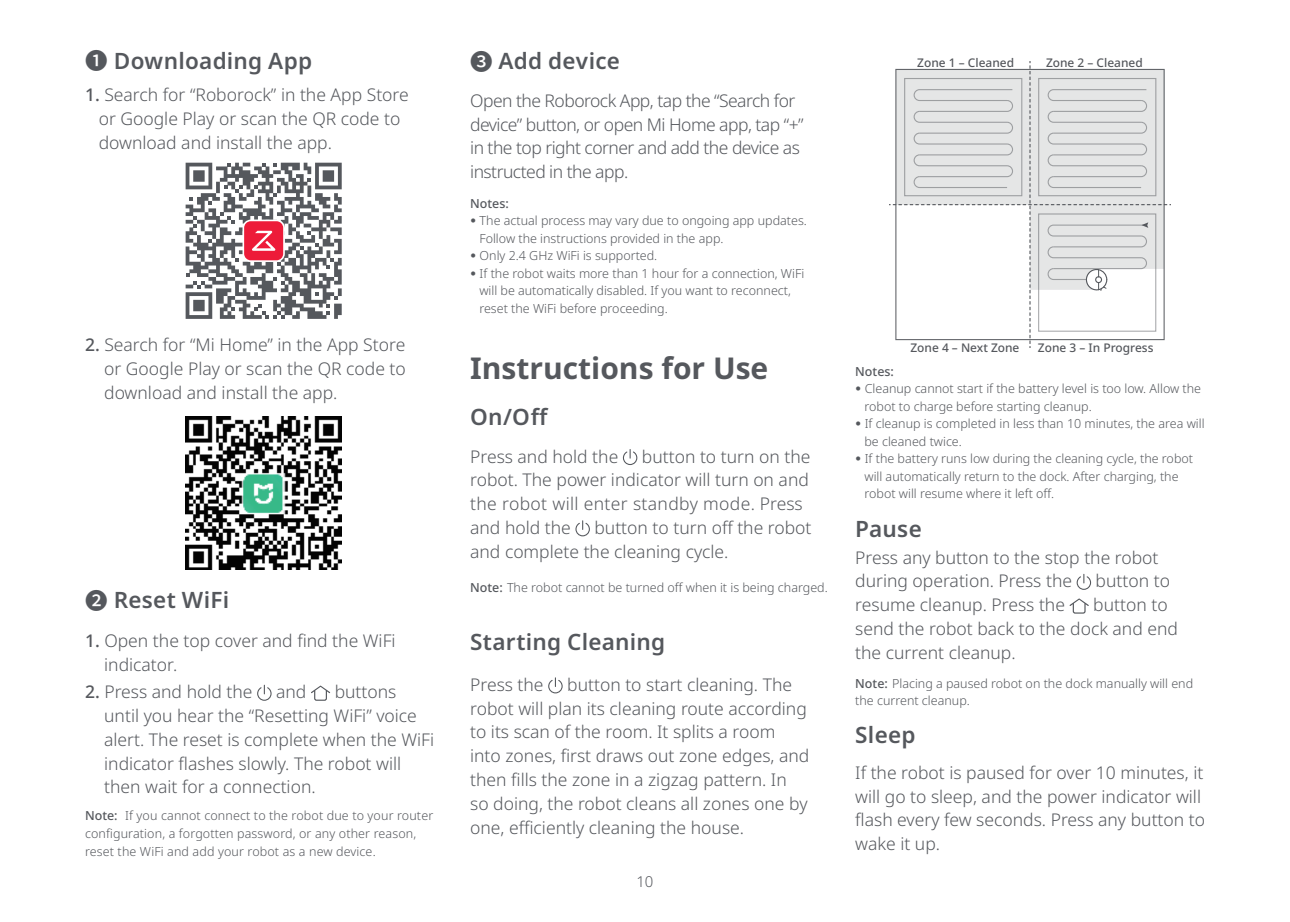
<style>
.page{position:relative;width:1290px;height:922px;background:#fff}
.page>*{position:absolute;margin:0;border:0;box-sizing:border-box;transform-origin:0 0}
.t1{font:700 30px "Noto Sans";color:#55585d}
.t2{font:600 22.5px "Noto Sans";letter-spacing:.01em;color:#55585d}
.t3{font:300 17.5px/23.8px "Noto Sans";color:#55585d}
.t4{font:300 17.5px/23.8px "Noto Sans";letter-spacing:-.03em;color:#55585d}
.t5{font:300 15px "Noto Sans";color:#55585d}
.t6{font:300 12.5px/17.5px "Noto Sans";color:#55585d}
.t7{font:500 12.5px "Noto Sans";color:#55585d}
.t8{font:500 12px "Noto Sans";color:#55585d}
.s1{font-family:"Noto Sans SC";font-weight:500}
.s2{font-weight:500}
.s3{font-family:"Ping Fang SC";font-weight:400}
</style>
<div class="page">
<img style="left:186px;top:416px;width:156px;height:153px">
<svg style="left:257px;top:684px;width:15px;height:16px"></svg>
<svg style="left:311px;top:685px;width:19px;height:15px"></svg>
<svg style="left:186px;top:163px;width:156px;height:156px"></svg>
<svg style="left:623px;top:449px;width:14px;height:16px"></svg>
<svg style="left:575px;top:520px;width:15px;height:16px"></svg>
<svg style="left:548px;top:677px;width:15px;height:16px"></svg>
<svg style="left:889px;top:62px;width:282px;height:285px"></svg>
<svg style="left:1076px;top:573px;width:15px;height:16px"></svg>
<svg style="left:1069px;top:598px;width:20px;height:15px"></svg>
<p class="t2" style="left:85px;top:45px;width:229px"><span class="s1">❶</span> Downloading App</p>
<p class="t3" style="left:99px;top:83px;width:312px;text-indent:-14px"><span class="s2">1.</span> Search for “Roborock” in the App Store or Google Play or scan the QR code to download and install the app.</p>
<p class="t3" style="left:104px;top:333px;width:303px;text-align:justify;text-indent:-19px"><span class="s2">2.</span> Search for “Mi Home” in the App Store or Google Play or scan the QR code to download and install the app.</p>
<p class="t2" style="left:85px;top:584px;width:146px"><span class="s1">❷</span> Reset WiFi</p>
<p class="t3" style="left:104px;top:629px;width:293px;text-indent:-19px"><span class="s2">1.</span> Open the top cover and find the WiFi indicator.</p>
<p class="t3" style="left:85px;top:680px;width:169px"><span class="s2">2.</span> Press and hold the</p>
<p class="t3" style="left:276px;top:680px;width:32px">and</p>
<p class="t3" style="left:104px;top:680px;width:331px;text-indent:230px">buttons until you hear the “Resetting WiFi” voice alert. The reset is complete when the WiFi indicator flashes slowly. The robot will then wait for a connection.</p>
<p class="t6" style="left:85px;top:807px;width:350px;text-indent:40px">If you cannot connect to the robot due to your router configuration, a forgotten password, or any other reason, reset the WiFi and add your robot as a new device.</p>
<p class="t7" style="left:85px;top:806px;width:34px">Note:</p>
<p class="t2" style="left:470px;top:45px;width:151px"><span class="s1">❸</span> Add device</p>
<p class="t4" style="left:470px;top:89px;width:335px">Open the Roborock App, tap the “Search for device” button, or open Mi Home app, tap “+” in the top right corner and add the device as instructed in the app.</p>
<p class="t7" style="left:470px;top:194px;width:40px">Notes:</p>
<p class="t6" style="left:479px;top:212px;width:329px;text-indent:-9px"><span class="s3">•</span> The actual process may vary due to ongoing app updates.<br>Follow the instructions provided in the app.</p>
<p class="t6" style="left:470px;top:247px;width:189px"><span class="s3">•</span> Only 2.4 GHz WiFi is supported.</p>
<p class="t6" style="left:479px;top:264px;width:326px;text-indent:-9px"><span class="s3">•</span> If the robot waits more than 1 hour for a connection, WiFi will be automatically disabled. If you want to reconnect, reset the WiFi before proceeding.</p>
<h1 class="t1" style="left:470px;top:346px;width:300px">Instructions for Use</h1>
<p class="t2" style="left:470px;top:400px;width:80px">On/Off</p>
<p class="t3" style="left:470px;top:444px;width:342px;text-indent:172px">button to turn on the robot. The power indicator will turn on and the robot will enter standby mode. Press and hold the</p>
<p class="t3" style="left:470px;top:444px;width:150px">Press and hold the</p>
<p class="t3" style="left:470px;top:516px;width:343px;text-indent:124px">button to turn off the robot and complete the cleaning cycle.</p>
<p class="t6" style="left:470px;top:579px;width:359px"><span class="s2">Note:</span> The robot cannot be turned off when it is being charged.</p>
<p class="t2" style="left:470px;top:625px;width:197px">Starting Cleaning</p>
<p class="t3" style="left:470px;top:673px;width:341px;text-indent:97px">button to start cleaning. The robot will plan its cleaning route according to its scan of the room. It splits a room into zones, first draws out zone edges, and then fills the zone in a zigzag pattern. In so doing, the robot cleans all zones one by one, efficiently cleaning the house.</p>
<p class="t3" style="left:470px;top:673px;width:75px">Press the</p>
<p class="t5" style="left:636px;top:871px;width:19px">10</p>
<p class="t8" style="left:917px;top:54px;width:98px">Zone 1 – Cleaned</p>
<p class="t8" style="left:1046px;top:54px;width:98px">Zone 2 – Cleaned</p>
<p class="t8" style="left:910px;top:339px;width:111px">Zone 4 – Next Zone</p>
<p class="t8" style="left:1038px;top:339px;width:117px">Zone 3 – In Progress</p>
<p class="t7" style="left:855px;top:362px;width:40px">Notes:</p>
<p class="t6" style="left:864px;top:380px;width:338px;text-indent:-9px"><span class="s3">•</span> Cleanup cannot start if the battery level is too low. Allow the robot to charge before starting cleanup.</p>
<p class="t6" style="left:864px;top:415px;width:342px;text-indent:-9px"><span class="s3">•</span> If cleanup is completed in less than 10 minutes, the area will be cleaned twice.</p>
<p class="t6" style="left:864px;top:450px;width:330px;text-indent:-9px"><span class="s3">•</span> If the battery runs low during the cleaning cycle, the robot will automatically return to the dock. After charging, the robot will resume where it left off.</p>
<p class="t2" style="left:855px;top:512px;width:68px">Pause</p>
<p class="t3" style="left:855px;top:545px;width:305px">Press any button to the stop the robot during operation. Press the</p>
<p class="t3" style="left:1095px;top:569px;width:76px">button to</p>
<p class="t3" style="left:855px;top:593px;width:211px">resume cleanup. Press the</p>
<p class="t3" style="left:855px;top:593px;width:324px;text-indent:238px">button to send the robot back to the dock and end the current cleanup.</p>
<p class="t6" style="left:855px;top:674px;width:339px"><span class="s2">Note:</span> Placing a paused robot on the dock manually will end the current cleanup.</p>
<p class="t2" style="left:855px;top:719px;width:62px">Sleep</p>
<p class="t3" style="left:855px;top:761px;width:351px">If the robot is paused for over 10 minutes, it will go to sleep, and the power indicator will flash every few seconds. Press any button to wake it up.</p>
</div>
